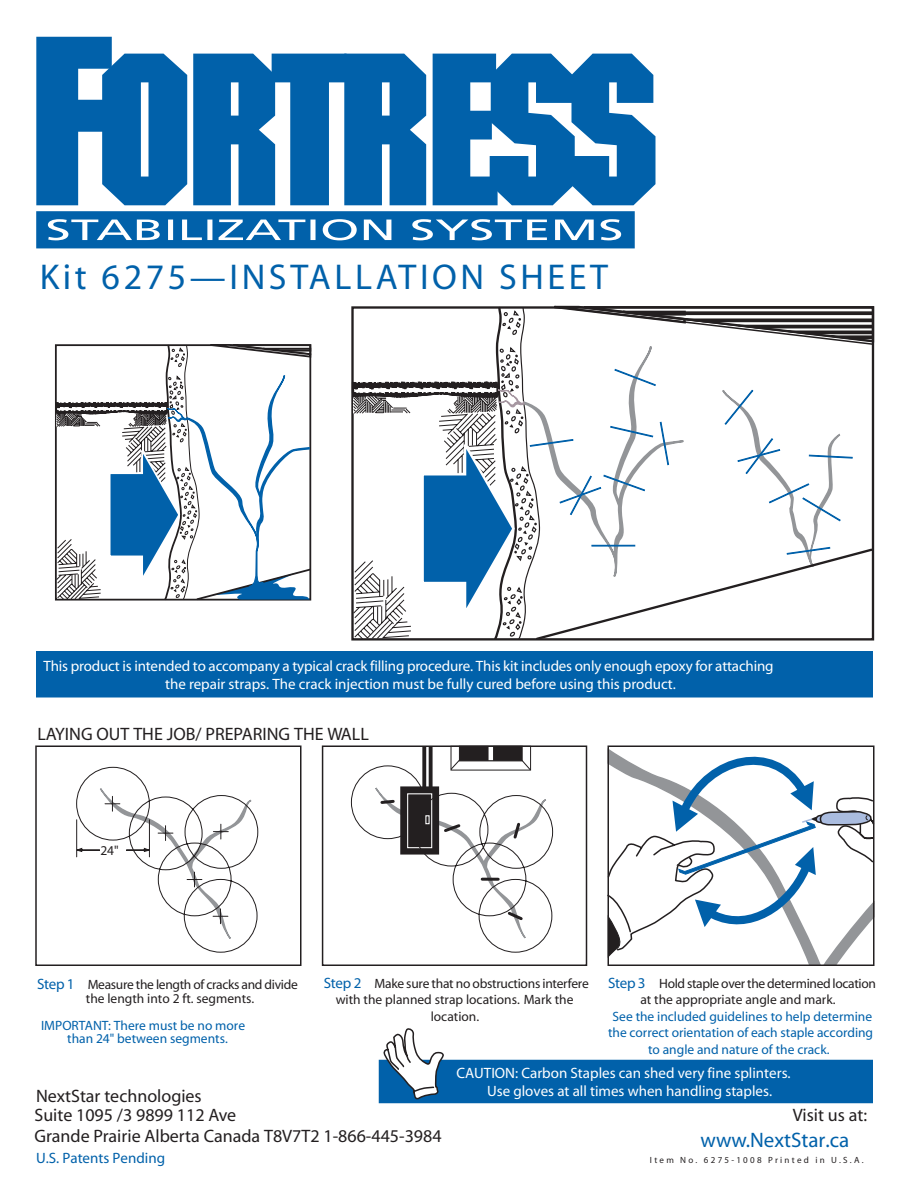
<style>
.page{position:relative;width:918px;height:1188px;background:#fff}
.page>*{position:absolute;margin:0;border:0;box-sizing:border-box;transform-origin:0 0}
.t1{font:800 36px "Futura";letter-spacing:.1em;color:#0161aa}
.t2{font:800 21px "Futura";color:#0161aa}
.t3{font:18px/21.6px "Myriad";color:#231f20}
.t4{font:18px "Futura";color:#231f20}
.t5{font:500 15px/18px "Helvetica Neue";color:#fff}
.t6{font:15px "Futura";color:#0161aa}
.t7{font:13.5px/13.5px "Futura";letter-spacing:-.02em;color:#231f20;text-align:center}
.t8{font:13.5px/16.5px "Futura";color:#0161aa;text-align:center}
.t9{font:13.5px/16.5px "Futura";color:#231f20;text-align:center}
.t10{font:700 13.5px/13.5px "Futura";color:#0161aa}
.t11{font:700 13.5px "Futura";color:#231f20}
.t12{font:9px "Futura";letter-spacing:.25em;color:#231f20}
.s1{font-weight:700;font-size:15px;color:#0161aa}
</style>
<div class="page">
<div style="left:36px;top:211px;width:599px;height:37px;background:#0161aa"></div>
<svg style="left:36px;top:37px;width:151px;height:168px"></svg>
<svg style="left:193px;top:54px;width:233px;height:151px"></svg>
<svg style="left:433px;top:54px;width:222px;height:151px"></svg>
<svg style="left:48px;top:219px;width:112px;height:21px"></svg>
<div style="left:168px;top:220px;width:5px;height:20px;background:#fff"></div>
<svg style="left:182px;top:220px;width:20px;height:20px"></svg>
<div style="left:207px;top:220px;width:5px;height:20px;background:#fff"></div>
<svg style="left:219px;top:220px;width:86px;height:20px"></svg>
<div style="left:310px;top:220px;width:6px;height:20px;background:#fff"></div>
<svg style="left:323px;top:219px;width:34px;height:21px"></svg>
<svg style="left:364px;top:220px;width:27px;height:20px"></svg>
<svg style="left:412px;top:219px;width:135px;height:21px"></svg>
<svg style="left:555px;top:220px;width:39px;height:20px"></svg>
<svg style="left:601px;top:219px;width:20px;height:21px"></svg>
<svg style="left:55px;top:344px;width:257px;height:257px"></svg>
<div style="left:35px;top:745px;width:267px;height:221px;border:2px solid #231f20"></div>
<svg style="left:76px;top:767px;width:183px;height:186px"></svg>
<div style="left:322px;top:745px;width:265px;height:221px;border:2px solid #231f20"></div>
<svg style="left:374px;top:746px;width:179px;height:207px"></svg>
<div style="left:36px;top:651px;width:837px;height:47px;background:#0161aa"></div>
<div style="left:379px;top:1060px;width:494px;height:43px;background:#0161aa"></div>
<svg style="left:607px;top:745px;width:268px;height:212px"></svg>
<svg style="left:351px;top:305px;width:524px;height:336px"></svg>
<svg style="left:382px;top:1028px;width:62px;height:72px"></svg>
<h1 class="t1" style="left:40px;top:259px;width:570px">Kit 6275—INSTALLATION SHEET</h1>
<p class="t5" style="left:165px;top:657px;width:610px;text-indent:-122px">This product is intended to accompany a typical crack filling procedure. This kit includes only enough epoxy for attaching the repair straps. The crack injection must be fully cured before using this product.</p>
<p class="t4" style="left:38px;top:725px;width:333px">LAYING OUT THE JOB/ PREPARING THE WALL</p>
<p class="t11" style="left:100px;top:844px;width:20px">24"</p>
<p class="t7" style="left:37px;top:979px;width:262px"><span class="s1">Step 1</span> Measure the length of cracks and divide the length into 2 ft. segments.</p>
<p class="t10" style="left:67px;top:1019px;width:179px;text-indent:-26px">IMPORTANT: There must be no more than 24" between segments.</p>
<p class="t4" style="left:36px;top:1087px;width:167px">NextStar technologies</p>
<p class="t9" style="left:324px;top:976px;width:267px"><span class="s1">Step 2</span> Make sure that no obstructions interfere with the planned strap locations. Mark the location.</p>
<p class="t7" style="left:640px;top:976px;width:237px;line-height:16.5px;text-align:left;text-indent:-32px"><span class="s1">Step 3</span> Hold staple over the determined location at the appropriate angle and mark.</p>
<p class="t8" style="left:608px;top:1009px;width:267px">See the included guidelines to help determine the correct orientation of each staple according to angle and nature of the crack.</p>
<p class="t5" style="left:487px;top:1064px;width:305px;text-indent:-31px">CAUTION: Carbon Staples can shed very fine splinters.<br>Use gloves at all times when handling staples.</p>
<p class="t3" style="left:34px;top:1104px;width:409px">Suite 1095 /3 9899 112 Ave<br>Grande Prairie Alberta Canada T8V7T2 1-866-445-3984</p>
<p class="t6" style="left:36px;top:1151px;width:131px">U.S. Patents Pending</p>
<p class="t4" style="left:793px;top:1106px;width:76px">Visit us at:</p>
<h2 class="t2" style="left:701px;top:1129px;width:150px">www.NextStar.ca</h2>
<p class="t12" style="left:650px;top:1155px;width:215px">Item No. 6275-1008 Printed in U.S.A.</p>
</div>
